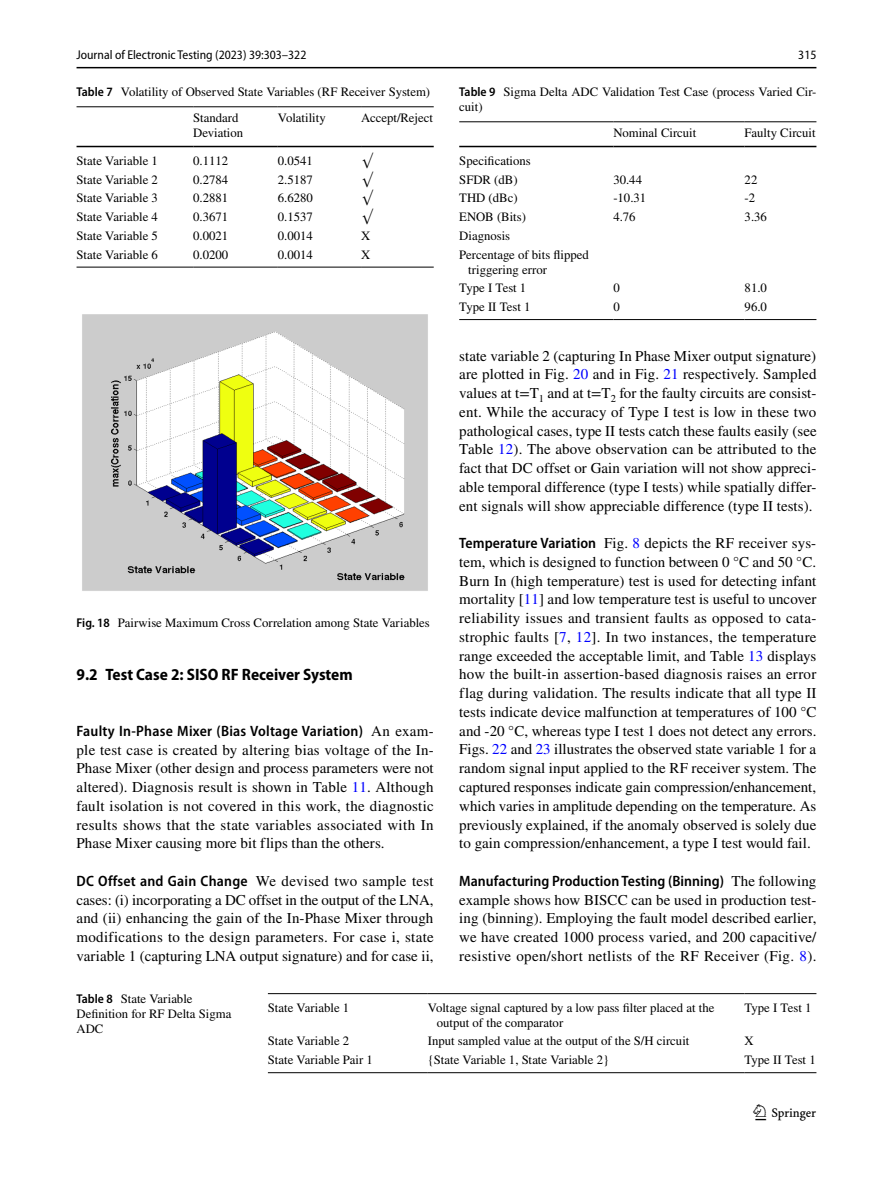
<style>
.page{position:relative;width:893px;height:1187px;background:#fff}
.page>*{position:absolute;margin:0;border:0;box-sizing:border-box;transform-origin:0 0}
.t1{font:22.5px "Springnew Regular 3";color:#000}
.t2{font:700 semi-condensed 16.5px "Myriad Pro";color:#000}
.t3{font:15px/18.8px "STIX";letter-spacing:.005em;color:#000;text-align:justify}
.t4{font:600 semi-condensed 15px "Myriad Pro";letter-spacing:.005em;color:#000}
.t5{font:12.75px/15px "STIX";color:#000}
.t6{font:semi-condensed 12.75px "Myriad Pro";color:#000}
.s1{font-family:"Myriad Pro";font-weight:600;font-stretch:semi-condensed}
.s2{font-family:"STIX";font-weight:400;font-stretch:normal}
.s3{color:#00f}
</style>
<div class="page">
<hr style="left:77px;top:67px;width:739px;height:1px;background:#000">
<hr style="left:77px;top:106px;width:116px;height:1px;background:#000">
<hr style="left:77px;top:146px;width:116px;height:1px;background:#000">
<hr style="left:193px;top:106px;width:85px;height:1px;background:#000">
<hr style="left:193px;top:146px;width:85px;height:1px;background:#000">
<hr style="left:278px;top:106px;width:83px;height:1px;background:#000">
<hr style="left:278px;top:146px;width:83px;height:1px;background:#000">
<hr style="left:361px;top:106px;width:73px;height:1px;background:#000">
<hr style="left:361px;top:146px;width:73px;height:1px;background:#000">
<hr style="left:77px;top:267px;width:116px;height:1px;background:#000">
<hr style="left:193px;top:267px;width:85px;height:1px;background:#000">
<hr style="left:278px;top:267px;width:83px;height:1px;background:#000">
<hr style="left:361px;top:267px;width:73px;height:1px;background:#000">
<img style="left:82px;top:314px;width:346px;height:277px">
<hr style="left:268px;top:993px;width:160px;height:1px;background:#000">
<hr style="left:428px;top:993px;width:316px;height:1px;background:#000">
<hr style="left:744px;top:993px;width:72px;height:1px;background:#000">
<hr style="left:268px;top:1072px;width:160px;height:1px;background:#000">
<hr style="left:428px;top:1072px;width:316px;height:1px;background:#000">
<hr style="left:744px;top:1072px;width:72px;height:1px;background:#000">
<hr style="left:459px;top:121px;width:154px;height:1px;background:#000">
<hr style="left:459px;top:146px;width:154px;height:1px;background:#000">
<hr style="left:613px;top:121px;width:132px;height:1px;background:#000">
<hr style="left:613px;top:146px;width:132px;height:1px;background:#000">
<hr style="left:745px;top:121px;width:71px;height:1px;background:#000">
<hr style="left:745px;top:146px;width:71px;height:1px;background:#000">
<hr style="left:459px;top:319px;width:154px;height:1px;background:#000">
<hr style="left:613px;top:319px;width:132px;height:1px;background:#000">
<hr style="left:745px;top:319px;width:71px;height:1px;background:#000">
<p class="t6" style="left:77px;top:48px;width:231px">Journal of Electronic Testing (2023) 39:303–322</p>
<p class="t6" style="left:798px;top:48px;width:20px">315</p>
<p class="t5" style="left:193px;top:80px;width:238px;line-height:25.5px;text-indent:-117px"><span class="s1">Table 7</span> Volatility of Observed State Variables (RF Receiver System)<br>Standard</p>
<p class="t5" style="left:193px;top:126px;width:52px">Deviation</p>
<p class="t5" style="left:278px;top:111px;width:49px">Volatility</p>
<p class="t5" style="left:361px;top:111px;width:73px">Accept/Reject</p>
<p class="t5" style="left:77px;top:154px;width:83px">State Variable 1</p>
<p class="t5" style="left:193px;top:154px;width:37px">0.1112</p>
<p class="t5" style="left:278px;top:154px;width:37px">0.0541</p>
<p class="t5" style="left:361px;top:154px;width:13px">√</p>
<p class="t5" style="left:77px;top:173px;width:83px">State Variable 2</p>
<p class="t5" style="left:193px;top:173px;width:37px">0.2784</p>
<p class="t5" style="left:278px;top:173px;width:37px">2.5187</p>
<p class="t5" style="left:361px;top:173px;width:13px">√</p>
<p class="t5" style="left:77px;top:191px;width:83px">State Variable 3</p>
<p class="t5" style="left:193px;top:191px;width:37px">0.2881</p>
<p class="t5" style="left:278px;top:191px;width:37px">6.6280</p>
<p class="t5" style="left:361px;top:191px;width:13px">√</p>
<p class="t5" style="left:77px;top:210px;width:83px">State Variable 4</p>
<p class="t5" style="left:193px;top:210px;width:37px">0.3671</p>
<p class="t5" style="left:278px;top:210px;width:37px">0.1537</p>
<p class="t5" style="left:361px;top:210px;width:13px">√</p>
<p class="t5" style="left:77px;top:229px;width:83px">State Variable 5</p>
<p class="t5" style="left:193px;top:229px;width:37px">0.0021</p>
<p class="t5" style="left:278px;top:229px;width:37px">0.0014</p>
<p class="t5" style="left:361px;top:229px;width:11px">X</p>
<p class="t5" style="left:77px;top:248px;width:83px">State Variable 6</p>
<p class="t5" style="left:193px;top:248px;width:37px">0.0200</p>
<p class="t5" style="left:278px;top:248px;width:37px">0.0014</p>
<p class="t5" style="left:361px;top:248px;width:11px">X</p>
<p class="t5" style="left:77px;top:616px;width:355px"><span class="s1">Fig. 18</span> Pairwise Maximum Cross Correlation among State Variables</p>
<p class="t2" style="left:77px;top:664px;width:278px">9.2 Test Case 2: SISO RF Receiver System</p>
<p class="t4" style="left:77px;top:722px;width:359px">Faulty In‑Phase Mixer (Bias Voltage Variation) <span class="s2">An exam-</span></p>
<p class="t3" style="left:77px;top:741px;width:359px">ple test case is created by altering bias voltage of the In-Phase Mixer (other design and process parameters were not altered). Diagnosis result is shown in Table <span class="s3">11</span>. Although fault isolation is not covered in this work, the diagnostic results shows that the state variables associated with In Phase Mixer causing more bit flips than the others.</p>
<p class="t3" style="left:77px;top:872px;width:359px"><span class="s1">DC Offset and Gain Change</span> We devised two sample test cases: (i) incorporating a DC offset in the output of the LNA, and (ii) enhancing the gain of the In-Phase Mixer through modifications to the design parameters. For case i, state variable 1 (capturing LNA output signature) and for case ii,</p>
<p class="t5" style="left:459px;top:85px;width:359px"><span class="s1">Table 9</span> Sigma Delta ADC Validation Test Case (process Varied Cir&shy;cuit)</p>
<p class="t5" style="left:613px;top:126px;width:85px">Nominal Circuit</p>
<p class="t5" style="left:745px;top:126px;width:73px">Faulty Circuit</p>
<p class="t5" style="left:459px;top:152px;width:73px;line-height:18.8px">Specifications<br>SFDR (dB)</p>
<p class="t5" style="left:613px;top:173px;width:30px">30.44</p>
<p class="t5" style="left:745px;top:173px;width:14px">22</p>
<p class="t5" style="left:459px;top:191px;width:60px">THD (dBc)</p>
<p class="t5" style="left:613px;top:191px;width:34px">-10.31</p>
<p class="t5" style="left:745px;top:191px;width:12px">-2</p>
<p class="t5" style="left:459px;top:210px;width:68px">ENOB (Bits)</p>
<p class="t5" style="left:613px;top:210px;width:24px">4.76</p>
<p class="t5" style="left:745px;top:210px;width:24px">3.36</p>
<p class="t5" style="left:459px;top:227px;width:131px;line-height:18.8px">Diagnosis<br>Percentage of bits flipped</p>
<p class="t5" style="left:459px;top:261px;width:89px;line-height:18.8px;text-indent:9px">triggering error<br>Type I Test 1</p>
<p class="t5" style="left:613px;top:281px;width:8px">0</p>
<p class="t5" style="left:745px;top:281px;width:24px">81.0</p>
<p class="t5" style="left:459px;top:300px;width:73px">Type II Test 1</p>
<p class="t5" style="left:613px;top:300px;width:8px">0</p>
<p class="t5" style="left:745px;top:300px;width:24px">96.0</p>
<p class="t3" style="left:459px;top:347px;width:359px">state variable 2 (capturing In Phase Mixer output signature) are plotted in Fig. <span class="s3">20</span> and in Fig. <span class="s3">21</span> respectively. Sampled values at t=T<sub>1</sub> and at t=T<sub>2</sub> for the faulty circuits are consist&shy;ent. While the accuracy of Type I test is low in these two pathological cases, type II tests catch these faults easily (see Table <span class="s3">12</span>). The above observation can be attributed to the fact that DC offset or Gain variation will not show appreci&shy;able temporal difference (type I tests) while spatially differ&shy;ent signals will show appreciable difference (type II tests).</p>
<p class="t3" style="left:459px;top:534px;width:359px"><span class="s1">Temperature Variation</span> Fig. <span class="s3">8</span> depicts the RF receiver sys&shy;tem, which is designed to function between 0 °C and 50 °C.<br>Burn In (high temperature) test is used for detecting infant mortality [<span class="s3">11</span>] and low temperature test is useful to uncover reliability issues and transient faults as opposed to cata&shy;strophic faults [<span class="s3">7</span>, <span class="s3">12</span>]. In two instances, the temperature range exceeded the acceptable limit, and Table <span class="s3">13</span> displays how the built-in assertion-based diagnosis raises an error flag during validation. The results indicate that all type II tests indicate device malfunction at temperatures of 100 °C and -20 °C, whereas type I test 1 does not detect any errors.<br>Figs. <span class="s3">22</span> and <span class="s3">23</span> illustrates the observed state variable 1 for a random signal input applied to the RF receiver system. The captured responses indicate gain compression/enhancement, which varies in amplitude depending on the temperature. As previously explained, if the anomaly observed is solely due to gain compression/enhancement, a type I test would fail.</p>
<p class="t4" style="left:459px;top:872px;width:359px">Manufacturing Production Testing (Binning) <span class="s2">The following</span></p>
<p class="t3" style="left:459px;top:891px;width:359px">example shows how BISCC can be used in production test&shy;ing (binning). Employing the fault model described earlier, we have created 1000 process varied, and 200 capacitive/ resistive open/short netlists of the RF Receiver (Fig. <span class="s3">8</span>).</p>
<p class="t5" style="left:77px;top:991px;width:156px"><span class="s1">Table 8</span> State Variable<br>Definition for RF Delta Sigma<br>ADC</p>
<p class="t5" style="left:268px;top:1000px;width:83px">State Variable 1</p>
<p class="t5" style="left:437px;top:1000px;width:279px;text-indent:-9px">Voltage signal captured by a low pass filter placed at the output of the comparator</p>
<p class="t5" style="left:744px;top:1000px;width:69px">Type I Test 1</p>
<p class="t5" style="left:268px;top:1034px;width:83px">State Variable 2</p>
<p class="t5" style="left:428px;top:1034px;width:263px">Input sampled value at the output of the S/H circuit</p>
<p class="t5" style="left:744px;top:1034px;width:11px">X</p>
<p class="t5" style="left:268px;top:1053px;width:106px">State Variable Pair 1</p>
<p class="t5" style="left:428px;top:1053px;width:183px">{State Variable 1, State Variable 2}</p>
<p class="t5" style="left:744px;top:1053px;width:73px">Type II Test 1</p>
<h1 class="t1" style="left:755px;top:1104px;width:62px">1 3</h1>
</div>
